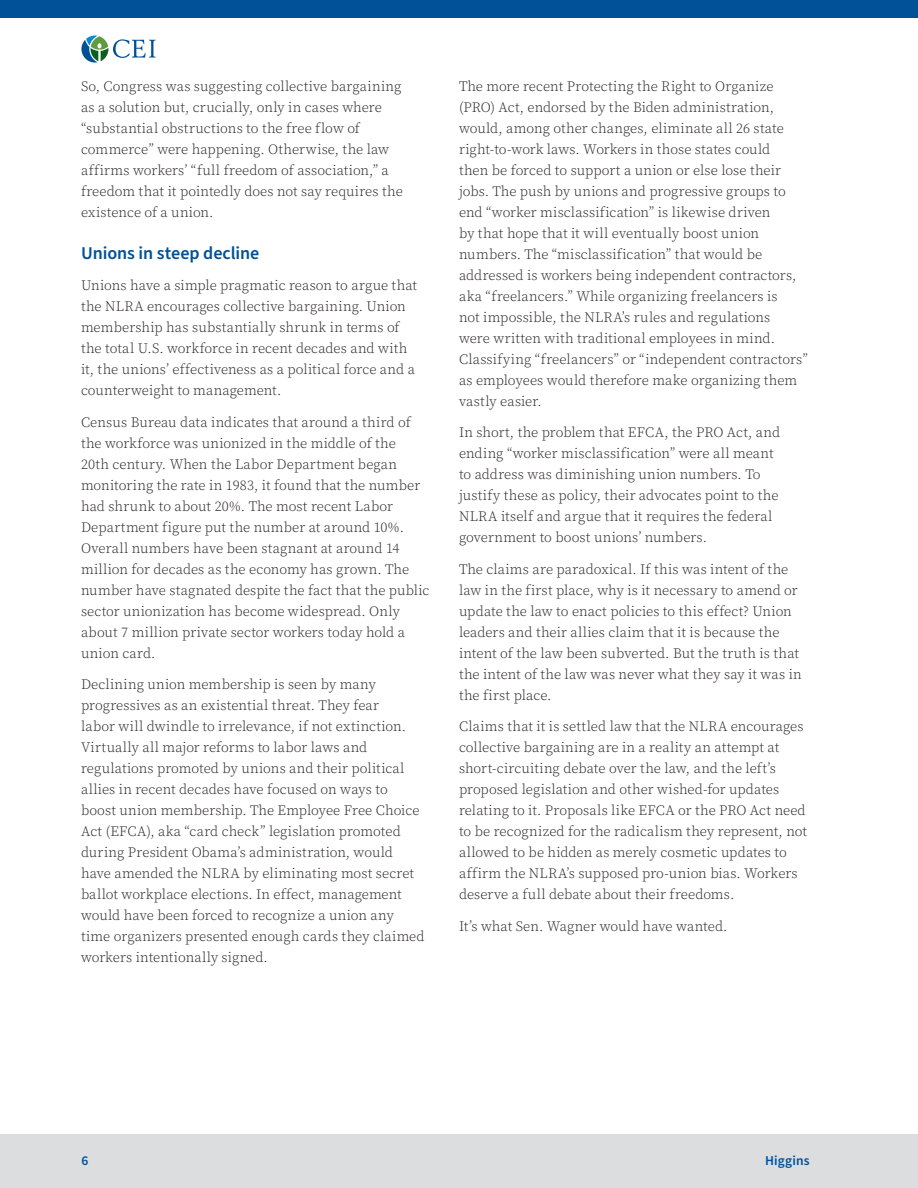
<style>
.page{position:relative;width:918px;height:1188px;background:#fff}
.page>*{position:absolute;margin:0;border:0;box-sizing:border-box;transform-origin:0 0}
.t1{font:600 18px "Source Sans Pro";letter-spacing:-.005em;color:#015198}
.t2{font:300 14.25px/21px "Source Serif Pro";letter-spacing:.005em;color:#231f20}
.t3{font:600 13.5px "Source Sans Pro";letter-spacing:.01em;color:#015198}
</style>
<div class="page">
<svg style="left:81px;top:36px;width:75px;height:27px"></svg>
<div style="left:0;top:0;width:918px;height:18px;background:#015198"></div>
<div style="left:0;top:1134px;width:918px;height:54px;background:#dcdddf"></div>
<p class="t2" style="left:81px;top:76px;width:323px">So, Congress was suggesting collective bargaining as a solution but, crucially, only in cases where “substantial obstructions to the free flow of commerce” were happening. Otherwise, the law affirms workers’ “full freedom of association,” a freedom that it pointedly does not say requires the existence of a union.</p>
<h1 class="t1" style="left:81px;top:241px;width:180px">Unions in steep decline</h1>
<p class="t2" style="left:81px;top:275px;width:338px">Unions have a simple pragmatic reason to argue that the NLRA encourages collective bargaining. Union membership has substantially shrunk in terms of the total U.S. workforce in recent decades and with it, the unions’ effectiveness as a political force and a counterweight to management.</p>
<p class="t2" style="left:81px;top:412px;width:350px">Census Bureau data indicates that around a third of the workforce was unionized in the middle of the<br>20th century. When the Labor Department began monitoring the rate in 1983, it found that the number had shrunk to about 20%. The most recent Labor Department figure put the number at around 10%.<br>Overall numbers have been stagnant at around 14 million for decades as the economy has grown. The number have stagnated despite the fact that the public sector unionization has become widespread. Only about 7 million private sector workers today hold a union card.</p>
<p class="t2" style="left:81px;top:674px;width:345px">Declining union membership is seen by many progressives as an existential threat. They fear<br>labor will dwindle to irrelevance, if not extinction.<br>Virtually all major reforms to labor laws and regulations promoted by unions and their political allies in recent decades have focused on ways to boost union membership. The Employee Free Choice Act (EFCA), aka “card check” legislation promoted during President Obama’s administration, would have amended the NLRA by eliminating most secret ballot workplace elections. In effect, management would have been forced to recognize a union any time organizers presented enough cards they claimed workers intentionally signed.</p>
<p class="t2" style="left:459px;top:76px;width:350px">The more recent Protecting the Right to Organize (PRO) Act, endorsed by the Biden administration, would, among other changes, eliminate all 26 state right-to-work laws. Workers in those states could<br>then be forced to support a union or else lose their jobs. The push by unions and progressive groups to end “worker misclassification” is likewise driven<br>by that hope that it will eventually boost union numbers. The “misclassification” that would be addressed is workers being independent contractors, aka “freelancers.” While organizing freelancers is<br>not impossible, the NLRA’s rules and regulations<br>were written with traditional employees in mind.<br>Classifying “freelancers” or “independent contractors” as employees would therefore make organizing them vastly easier.</p>
<p class="t2" style="left:459px;top:422px;width:323px">In short, the problem that EFCA, the PRO Act, and ending “worker misclassification” were all meant to address was diminishing union numbers. To justify these as policy, their advocates point to the NLRA itself and argue that it requires the federal government to boost unions’ numbers.</p>
<p class="t2" style="left:459px;top:559px;width:344px">The claims are paradoxical. If this was intent of the law in the first place, why is it necessary to amend or update the law to enact policies to this effect? Union leaders and their allies claim that it is because the intent of the law been subverted. But the truth is that the intent of the law was never what they say it was in the first place.</p>
<p class="t2" style="left:459px;top:716px;width:350px">Claims that it is settled law that the NLRA encourages collective bargaining are in a reality an attempt at short-circuiting debate over the law, and the left’s proposed legislation and other wished-for updates relating to it. Proposals like EFCA or the PRO Act need to be recognized for the radicalism they represent, not allowed to be hidden as merely cosmetic updates to affirm the NLRA’s supposed pro-union bias. Workers deserve a full debate about their freedoms.</p>
<p class="t2" style="left:459px;top:916px;width:270px">It’s what Sen. Wagner would have wanted.</p>
<p class="t3" style="left:81px;top:1152px;width:8px">6</p>
<p class="t3" style="left:765px;top:1152px;width:46px">Higgins</p>
</div>
